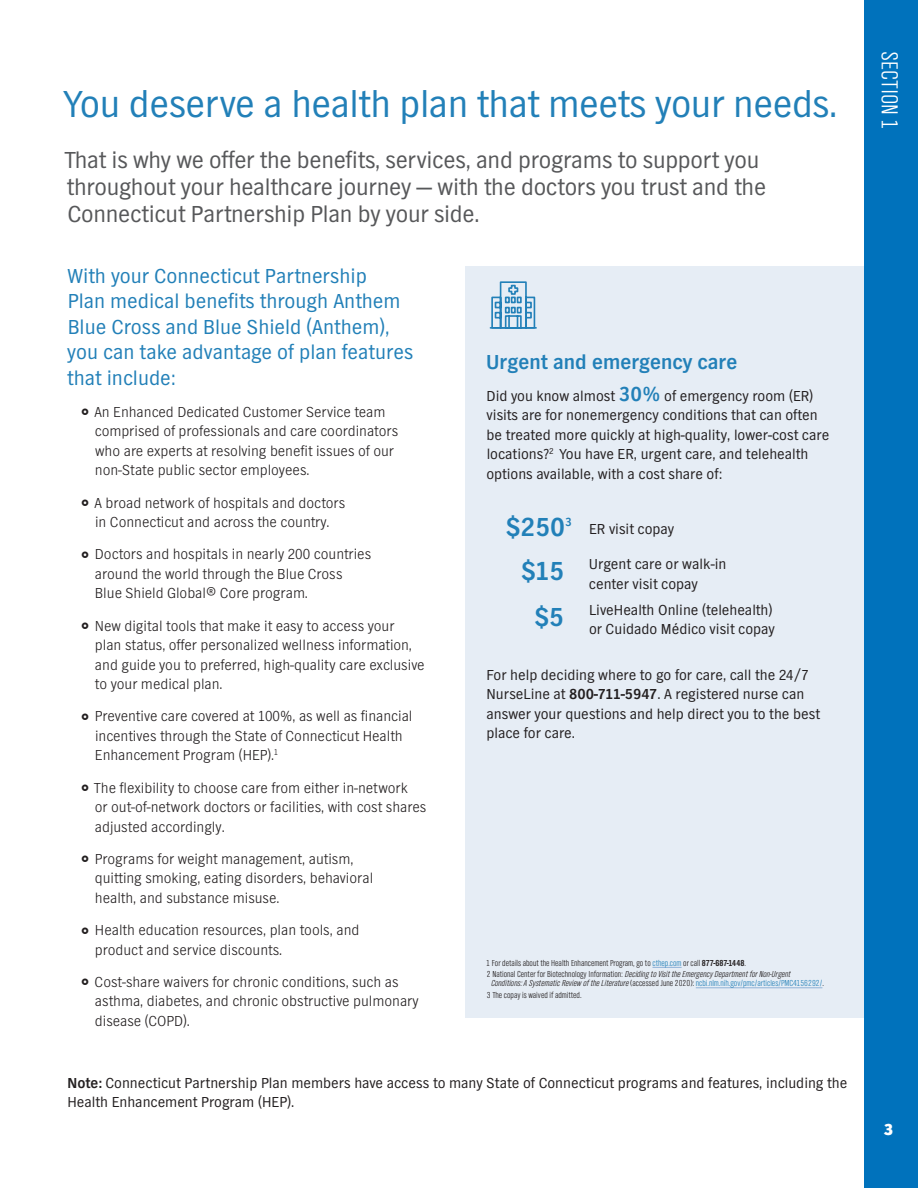
<style>
.page{position:relative;width:918px;height:1188px;background:#fff}
.page>*{position:absolute;margin:0;border:0;box-sizing:border-box;transform-origin:0 0}
.t1{font:39px "TV Nord EF";letter-spacing:-.01em;color:#2280b8}
.t2{font:700 27px/46.5px "TV Nord EF";color:#2280b8;text-align:center}
.t3{font:24px/27px "TV Nord EF";letter-spacing:-.01em;color:#57585a}
.t4{font:300 24px "TV Nord Cond EF";letter-spacing:.005em;color:#fff}
.t5{font:21px/25.5px "TV Nord EF";color:#2280b8}
.t6{font:700 21px "TV Nord EF";color:#2280b8}
.t7{font:800 16.5px "TV Nord EF";color:#fff}
.t8{font:300 15px/19.5px "TV Nord EF";color:#231f20}
.t9{font:15px/19.5px "TV Nord EF";color:#231f20}
.t10{font:300 9px/11.4px "TV Nord Cond EF";color:#231f20}
.s1{font-weight:700;font-size:21px;color:#2280b8}
.s2{font-weight:700}
.s3{color:#2280b8}
.s4{font-style:italic}
</style>
<div class="page">
<div style="left:466px;top:266px;width:412px;height:751px;background:#e6edf5"></div>
<div style="left:864px;top:0;width:54px;height:1188px;background:#0072bc"></div>
<svg style="left:490px;top:281px;width:46px;height:48px"></svg>
<hr style="left:652px;top:967px;width:30px;height:1px;background:#8fb2d7">
<hr style="left:696px;top:988px;width:126px;height:1px;background:#8fb2d7">
<h1 class="t1" style="left:64px;top:82px;width:775px">You deserve a health plan that meets your needs.</h1>
<h3 class="t3" style="left:65px;top:146px;width:703px">That is why we offer the benefits, services, and programs to support you throughout your healthcare journey — with the doctors you trust and the<br>Connecticut Partnership Plan by your side.</h3>
<h3 class="t5" style="left:67px;top:263px;width:348px">With your Connecticut Partnership<br>Plan medical benefits through Anthem<br>Blue Cross and Blue Shield (Anthem), you can take advantage of plan features that include:</h3>
<p class="t8" style="left:94px;top:402px;width:305px">An Enhanced Dedicated Customer Service team comprised of professionals and care coordinators who are experts at resolving benefit issues of our non-State public sector employees.</p>
<p class="t8" style="left:94px;top:493px;width:252px">A broad network of hospitals and doctors in Connecticut and across the country.</p>
<p class="t8" style="left:95px;top:544px;width:278px">Doctors and hospitals in nearly 200 countries around the world through the Blue Cross<br>Blue Shield Global® Core program.</p>
<p class="t8" style="left:95px;top:616px;width:331px">New digital tools that make it easy to access your plan status, offer personalized wellness information, and guide you to preferred, high-quality care exclusive to your medical plan.</p>
<p class="t8" style="left:95px;top:706px;width:319px">Preventive care covered at 100%, as well as financial incentives through the State of Connecticut Health<br>Enhancement Program (HEP).<sup>1</sup></p>
<p class="t8" style="left:94px;top:778px;width:334px">The flexibility to choose care from either in-network<br>or out-of-network doctors or facilities, with cost shares adjusted accordingly.</p>
<p class="t8" style="left:95px;top:849px;width:280px">Programs for weight management, autism, quitting smoking, eating disorders, behavioral health, and substance misuse.</p>
<p class="t8" style="left:95px;top:920px;width:266px">Health education resources, plan tools, and product and service discounts.</p>
<p class="t8" style="left:95px;top:972px;width:325px">Cost-share waivers for chronic conditions, such as asthma, diabetes, and chronic obstructive pulmonary disease (COPD).</p>
<h3 class="t6" style="left:486px;top:351px;width:253px">Urgent and emergency care</h3>
<p class="t9" style="left:486px;top:386px;width:344px">Did you know almost <span class="s1">30%</span> of emergency room (ER) visits are for nonemergency conditions that can often be treated more quickly at high-quality, lower-cost care locations?<sup>2</sup> You have ER, urgent care, and telehealth options available, with a cost share of:</p>
<h2 class="t2" style="left:506px;top:504px;width:68px">$250<sup>3</sup></h2>
<p class="t9" style="left:589px;top:519px;width:87px">ER visit copay</p>
<h2 class="t2" style="left:521px;top:548px;width:45px">$15 $5</h2>
<p class="t9" style="left:589px;top:555px;width:139px">Urgent care or walk-in center visit copay</p>
<p class="t9" style="left:486px;top:665px;width:335px">For help deciding where to go for care, call the 24/7<br>NurseLine at <span class="s2">800-711-5947</span>. A registered nurse can answer your questions and help direct you to the best place for care.</p>
<p class="t9" style="left:589px;top:600px;width:187px">LiveHealth Online (telehealth) or Cuidado Médico visit copay</p>
<p class="t10" style="left:486px;top:957px;width:308px">1 For details about the Health Enhancement Program, go to <span class="s3">cthep.com</span> or call <span class="s2">877-687-1448</span>.<br>2 N a t i o n a l C e n t e r f o r B i o t e c h n o l o g y I n f o r m a t i o n : <span class="s4">DecidingtoVisittheEmergencyDepartmentforNon-Urgent</span></p>
<p class="t10" style="left:487px;top:978px;width:339px;text-indent:4px"><span class="s4">Conditions:ASystematicReview of theLiterature</span>(accessed June 2020): <span class="s3">ncbi.nlm.nih.gov/pmc/articles/PMC4156292/</span>.<br>3 The copay is waived if admitted.</p>
<p class="t9" style="left:68px;top:1073px;width:781px"><span class="s2">Note:</span> Connecticut Partnership Plan members have access to many State of Connecticut programs and features, including the<br>Health Enhancement Program (HEP).</p>
<h3 class="t4" style="left:902px;top:51px;width:81px;rotate:90deg">SECTION 1</h3>
<p class="t7" style="left:884px;top:1120px;width:11px">3</p>
</div>
